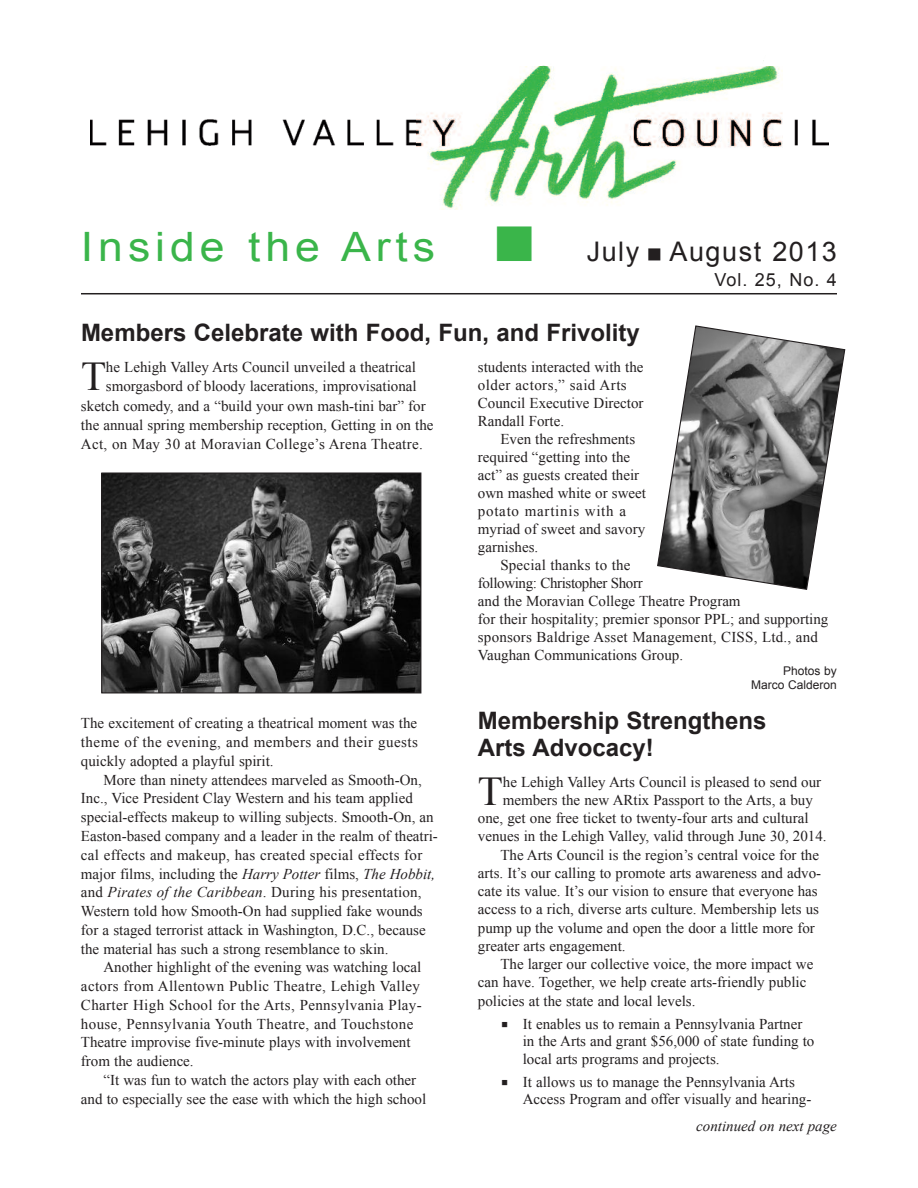
<style>
.page{position:relative;width:918px;height:1188px;background:#fff}
.page>*{position:absolute;margin:0;border:0;box-sizing:border-box;transform-origin:0 0}
.t1{font:40.95px "Times New Roman";color:#231f20}
.t2{font:40.5px "Arial";letter-spacing:.11em;color:#3ab54a;scale:1.1 1}
.t3{font:27px "Arial";letter-spacing:.055em;color:#231f20}
.t4{font:700 24px/27px "Arial";color:#231f20}
.t5{font:18px "Arial";color:#231f20}
.t6{font:15px/18px "Times New Roman";color:#231f20}
.t7{font:15px/18.8px "Times New Roman";letter-spacing:.025em;color:#231f20}
.t8{font:15px "Times New Roman";letter-spacing:.02em;color:#231f20}
.t9{font:italic 15px "Times New Roman";color:#231f20}
.t10{font:12px/14.2px "Arial";color:#231f20;text-align:right}
.s1{font-style:italic}
.s2{font-family:"Lucida Grande"}
</style>
<div class="page">
<hr style="left:81px;top:293px;width:756px;height:1px;background:#231f20">
<svg style="left:657px;top:325px;width:189px;height:265px"></svg>
<img style="left:103px;top:474px;width:316px;height:217px">
<div style="left:101px;top:472px;width:320px;height:221px;border:1px solid #231f20"></div>
<img style="left:91px;top:119px;width:737px;height:27px">
<img style="left:416px;top:60px;width:367px;height:150px">
<h2 class="t2" style="left:81px;top:224px;width:323px">Inside the Arts</h2>
<h3 class="t3" style="left:587px;top:237px;width:252px">July August 2013</h3>
<p class="t5" style="left:714px;top:269px;width:124px">Vol. 25, No. 4</p>
<h3 class="t4" style="left:81px;top:320px;width:560px">Members Celebrate with Food, Fun, and Frivolity</h3>
<h1 class="t1" style="left:81px;top:354px;width:27px">T</h1>
<p class="t6" style="left:106px;top:358px;width:312px">he Lehigh Valley Arts Council unveiled a theatrical</p>
<p class="t6" style="left:478px;top:358px;width:167px">students interacted with the older actors,” said Arts<br>Council Executive Director<br>Randall Forte.</p>
<p class="t6" style="left:478px;top:430px;width:170px;text-indent:22px">Even the refreshments required “getting into the act” as guests created their own mashed white or sweet potato martinis with a myriad of sweet and savory garnishes.</p>
<p class="t6" style="left:478px;top:556px;width:352px;text-indent:22px">Special thanks to the<br>following: Christopher Shorr<br>and the Moravian College Theatre Program<br>for their hospitality; premier sponsor PPL; and supporting sponsors Baldrige Asset Management, CISS, Ltd., and Vaughan Communications Group.</p>
<p class="t6" style="left:106px;top:377px;width:312px">smorgasbord of bloody lacerations, improvisational</p>
<p class="t6" style="left:81px;top:397px;width:346px">sketch comedy, and a “build your own mash-tini bar” for</p>
<p class="t6" style="left:81px;top:416px;width:354px">the annual spring membership reception, Getting in on the</p>
<p class="t8" style="left:81px;top:436px;width:343px">Act, on May 30 at Moravian College’s Arena Theatre.</p>
<p class="t6" style="left:81px;top:714px;width:339px;line-height:18.8px;text-align:justify">The excitement of creating a theatrical moment was the theme of the evening, and members and their guests quickly adopted a playful spirit.</p>
<p class="t6" style="left:81px;top:770px;width:358px;line-height:18.8px;text-indent:22px">More than ninety attendees marveled as Smooth-On, Inc., Vice President Clay Western and his team applied special-effects makeup to willing subjects. Smooth-On, an Easton-based company and a leader in the realm of theatri&shy;cal effects and makeup, has created special effects for major films, including the <span class="s1">Harry Potter</span> films, <span class="s1">The Hobbit, </span>and <span class="s1">Pirates of the Caribbean</span>. During his presentation, Western told how Smooth-On had supplied fake wounds for a staged terrorist attack in Washington, D.C., because the material has such a strong resemblance to skin.</p>
<p class="t7" style="left:81px;top:958px;width:342px;text-indent:22px">Another highlight of the evening was watching local actors from Allentown Public Theatre, Lehigh Valley Charter High School for the Arts, Pennsylvania Play&shy;house, Pennsylvania Youth Theatre, and Touchstone Theatre improvise five-minute plays with involvement from the audience.</p>
<p class="t6" style="left:81px;top:1071px;width:347px;line-height:18.8px;text-indent:22px">“It was fun to watch the actors play with each other and to especially see the ease with which the high school</p>
<p class="t10" style="left:751px;top:663px;width:87px">Photos by<br>Marco Calderon</p>
<h3 class="t4" style="left:478px;top:707px;width:290px">Membership Strengthens<br>Arts Advocacy!</h3>
<h1 class="t1" style="left:478px;top:768px;width:27px">T</h1>
<p class="t6" style="left:503px;top:773px;width:320px">he Lehigh Valley Arts Council is pleased to send our</p>
<p class="t6" style="left:503px;top:791px;width:312px">members the new ARtix Passport to the Arts, a buy</p>
<p class="t6" style="left:478px;top:809px;width:332px">one, get one free ticket to twenty-four arts and cultural</p>
<p class="t6" style="left:478px;top:827px;width:350px">venues in the Lehigh Valley, valid through June 30, 2014.</p>
<p class="t6" style="left:500px;top:846px;width:320px">The Arts Council is the region’s central voice for the</p>
<p class="t6" style="left:478px;top:864px;width:345px">arts. It’s our calling to promote arts awareness and advo-</p>
<p class="t6" style="left:478px;top:882px;width:341px">cate its value. It’s our vision to ensure that everyone has</p>
<p class="t6" style="left:478px;top:900px;width:343px">access to a rich, diverse arts culture. Membership lets us</p>
<p class="t6" style="left:478px;top:919px;width:338px">pump up the volume and open the door a little more for</p>
<p class="t6" style="left:478px;top:937px;width:149px">greater arts engagement.</p>
<p class="t6" style="left:500px;top:955px;width:315px">The larger our collective voice, the more impact we</p>
<p class="t6" style="left:478px;top:973px;width:330px">can have. Together, we help create arts-friendly public</p>
<p class="t6" style="left:478px;top:992px;width:219px">policies at the state and local levels.</p>
<p class="t6" style="left:523px;top:1015px;width:293px;text-indent:-22px"><span class="s2">■</span> It enables us to remain a Pennsylvania Partner in the Arts and grant $56,000 of state funding to local arts programs and projects.</p>
<p class="t6" style="left:523px;top:1073px;width:290px;line-height:17.1px;text-indent:-22px"><span class="s2">■</span> It allows us to manage the Pennsylvania Arts<br>Access Program and offer visually and hearing-</p>
<p class="t9" style="left:696px;top:1117px;width:142px">continued on next page</p>
</div>
